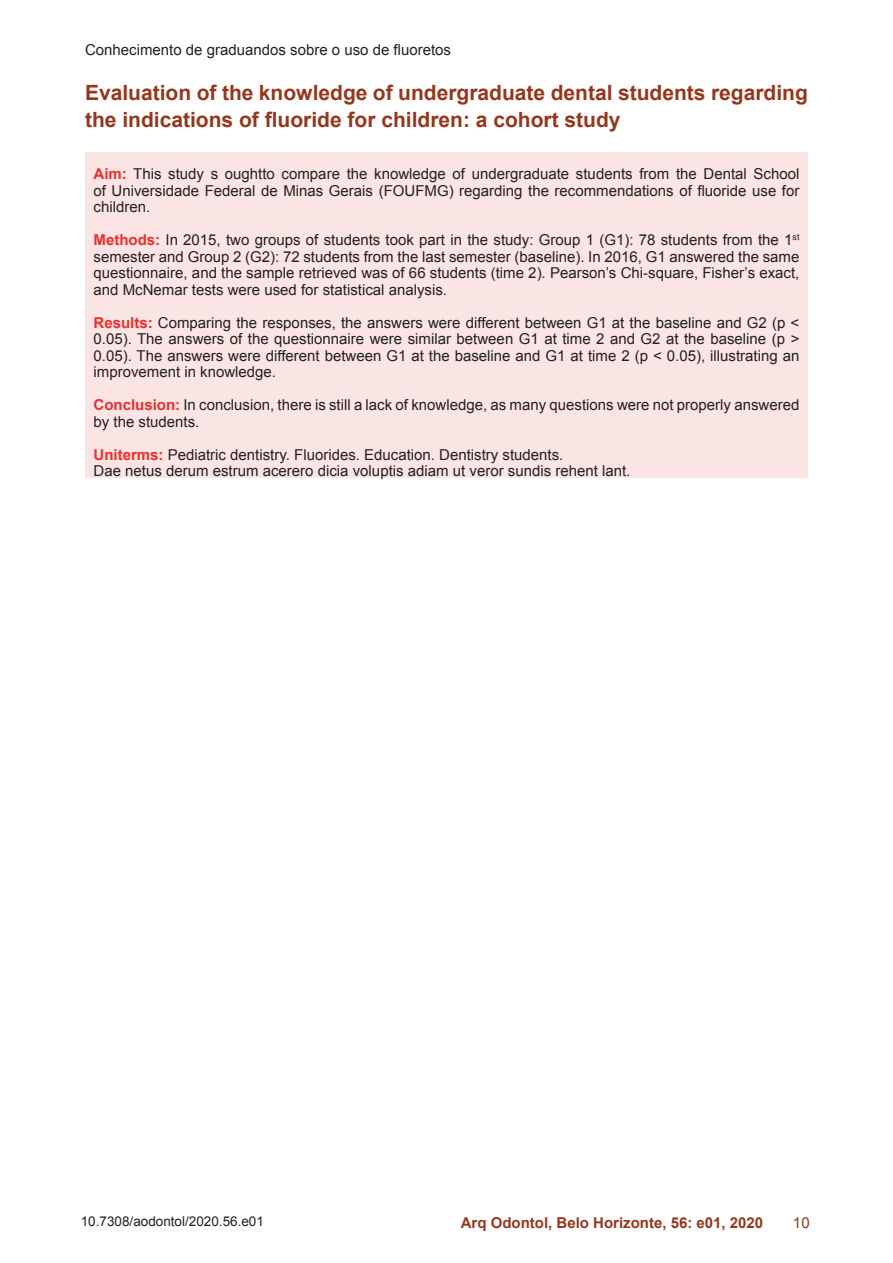
<style>
.page{position:relative;width:893px;height:1263px;background:#fff}
.page>*{position:absolute;margin:0;border:0;box-sizing:border-box;transform-origin:0 0}
.t1{font:700 21px/27px "Arial";color:#94371e}
.t2{font:15px/16.5px "Arial";color:#231f20;text-align:justify}
.t3{font:700 15px "Arial";color:#94371e}
.t4{font:15px "Arial";color:#94371e}
.t5{font:13.5px "Arial";color:#231f20}
.s1{font-weight:700;color:#ee2f2a}
</style>
<div class="page">
<div style="left:85px;top:152px;width:723px;height:325px;background:#fae5e4"></div>
<p class="t2" style="left:85px;top:41px;width:368px">Conhecimento de graduandos sobre o uso de fluoretos</p>
<h1 class="t1" style="left:85px;top:80px;width:724px">Evaluation of the knowledge of undergraduate dental students regarding the indications of fluoride for children: a cohort study</h1>
<p class="t2" style="left:94px;top:165px;width:707px"><span class="s1">Aim:</span> This study s oughtto compare the knowledge of undergraduate students from the Dental School of Universidade Federal de Minas Gerais (FOUFMG) regarding the recommendations of fluoride use for children.</p>
<p class="t2" style="left:94px;top:231px;width:707px"><span class="s1">Methods:</span> In 2015, two groups of students took part in the study: Group 1 (G1): 78 students from the 1<sup>st </sup>semester and Group 2 (G2): 72 students from the last semester (baseline). In 2016, G1 answered the same questionnaire, and the sample retrieved was of 66 students (time 2). Pearson’s Chi-square, Fisher’s exact, and McNemar tests were used for statistical analysis.</p>
<p class="t2" style="left:94px;top:314px;width:707px"><span class="s1">Results:</span> Comparing the responses, the answers were different between G1 at the baseline and G2 (p &lt; 0.05). The answers of the questionnaire were similar between G1 at time 2 and G2 at the baseline (p &gt; 0.05). The answers were different between G1 at the baseline and G1 at time 2 (p &lt; 0.05), illustrating an improvement in knowledge.</p>
<p class="t2" style="left:94px;top:396px;width:707px"><span class="s1">Conclusion:</span> In conclusion, there is still a lack of knowledge, as many questions were not properly answered by the students.</p>
<p class="t2" style="left:94px;top:446px;width:538px"><span class="s1">Uniterms:</span> Pediatric dentistry. Fluorides. Education. Dentistry students.<br>Dae netus derum estrum acerero dicia voluptis adiam ut veror sundis rehent lant.</p>
<p class="t5" style="left:81px;top:1212px;width:185px">10.7308/aodontol/2020.56.e01</p>
<p class="t3" style="left:461px;top:1212px;width:304px">Arq Odontol, Belo Horizonte, 56: e01, 2020</p>
<p class="t4" style="left:793px;top:1212px;width:18px">10</p>
</div>
